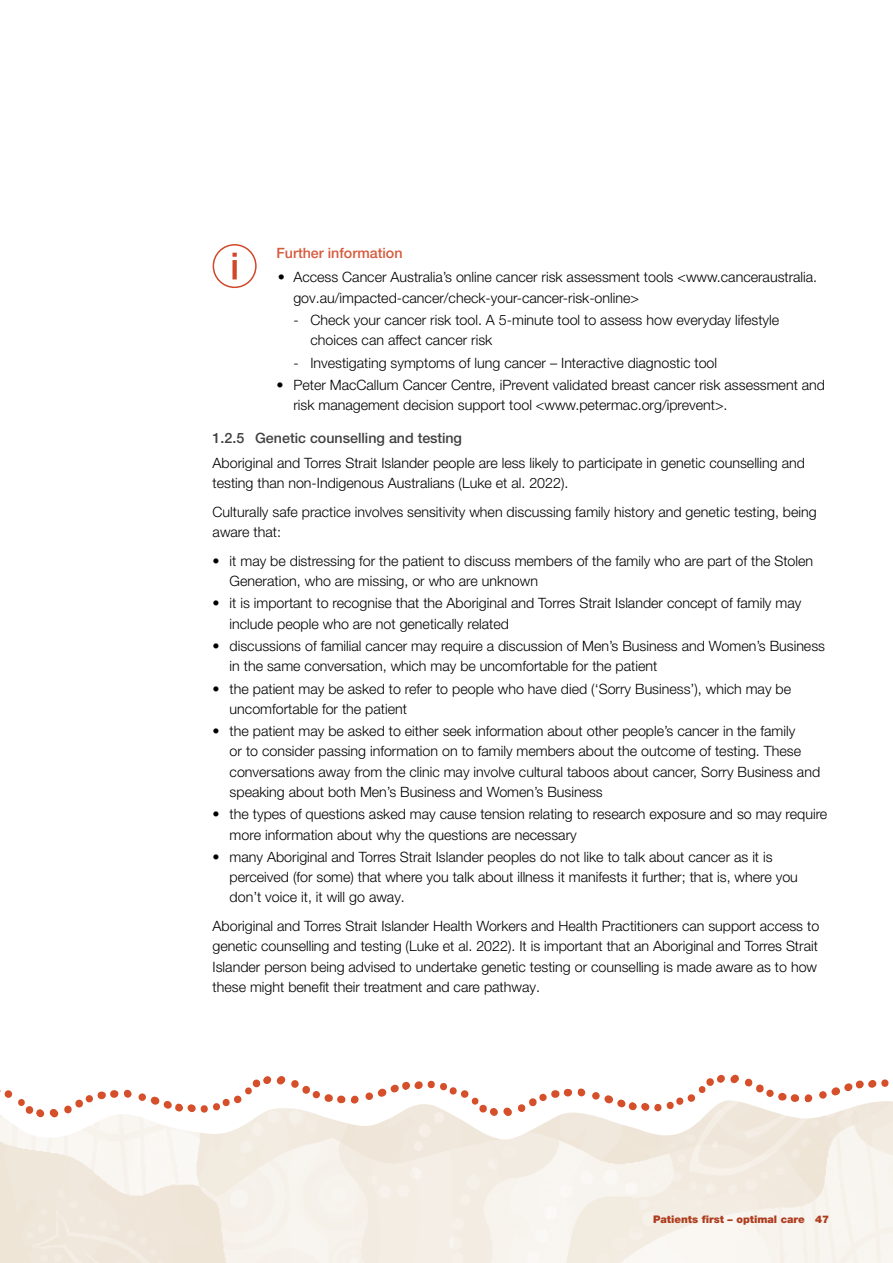
<style>
.page{position:relative;width:893px;height:1263px;background:#fff}
.page>*{position:absolute;margin:0;border:0;box-sizing:border-box;transform-origin:0 0}
.t1{font:300 14.25px/20.2px "Helvetica Neue LT Pro";color:#000}
.t2{font:500 14.25px "Helvetica Neue LT Pro";color:#414042}
.t3{font:500 14.25px "Helvetica Neue LT Pro";color:#d65a3d}
.t4{font:900 10.5px "Helvetica Neue LT Pro";color:#ae3c1e}
</style>
<div class="page">
<div style="left:539px;top:1094px;width:8px;height:7px;background:#d54f2a;border-radius:50%"></div>
<svg style="left:578px;top:1088px;width:7px;height:8px"></svg>
<div style="left:592px;top:1092px;width:8px;height:7px;background:#d54f2a;border-radius:50%"></div>
<svg style="left:551px;top:1088px;width:21px;height:10px"></svg>
<svg style="left:0;top:1089px;width:13px;height:9px"></svg>
<div style="left:86px;top:1095px;width:7px;height:7px;background:#d54f2a;border-radius:50%"></div>
<div style="left:138px;top:1093px;width:8px;height:8px;background:#d54f2a;border-radius:50%"></div>
<svg style="left:97px;top:1089px;width:35px;height:10px"></svg>
<svg style="left:604px;top:1075px;width:160px;height:24px"></svg>
<div style="left:766px;top:1090px;width:8px;height:7px;background:#d54f2a;border-radius:50%"></div>
<svg style="left:805px;top:1094px;width:7px;height:5px"></svg>
<div style="left:819px;top:1091px;width:8px;height:8px;background:#d54f2a;border-radius:50%"></div>
<svg style="left:831px;top:1079px;width:58px;height:16px"></svg>
<svg style="left:778px;top:1092px;width:21px;height:7px"></svg>
<svg style="left:151px;top:1076px;width:159px;height:23px"></svg>
<div style="left:313px;top:1091px;width:7px;height:7px;background:#d54f2a;border-radius:50%"></div>
<div style="left:365px;top:1092px;width:8px;height:8px;background:#d54f2a;border-radius:50%"></div>
<svg style="left:378px;top:1081px;width:157px;height:18px"></svg>
<svg style="left:324px;top:1094px;width:35px;height:5px"></svg>
<img style="left:0;top:1099px;width:893px;height:164px">
<div style="left:213px;top:244px;width:44px;height:44px;border:2px solid #d14727;border-radius:50%"></div>
<div style="left:232px;top:260px;width:5px;height:19px;background:#d14727"></div>
<svg style="left:232px;top:253px;width:5px;height:4px"></svg>
<p class="t3" style="left:276px;top:244px;width:128px">Further information</p>
<p class="t1" style="left:293px;top:267px;width:525px;text-indent:-16px">• Access Cancer Australia’s online cancer risk assessment tools &lt;www.canceraustralia. gov.au/impacted-cancer/check-your-cancer-risk-online&gt;</p>
<p class="t1" style="left:310px;top:309px;width:470px;text-indent:-17px">- Check your cancer risk tool. A 5-minute tool to assess how everyday lifestyle choices can affect cancer risk</p>
<p class="t1" style="left:293px;top:352px;width:425px">- Investigating symptoms of lung cancer – Interactive diagnostic tool</p>
<p class="t1" style="left:293px;top:374px;width:533px;text-indent:-17px">• Peter MacCallum Cancer Centre, iPrevent validated breast cancer risk assessment and risk management decision support tool &lt;www.petermac.org/iprevent&gt;.</p>
<p class="t2" style="left:213px;top:429px;width:251px">1.2.5 Genetic counselling and testing</p>
<p class="t1" style="left:213px;top:452px;width:594px">Aboriginal and Torres Strait Islander people are less likely to participate in genetic counselling and testing than non-Indigenous Australians (Luke et al. 2022).</p>
<p class="t1" style="left:213px;top:501px;width:606px">Culturally safe practice involves sensitivity when discussing family history and genetic testing, being aware that:</p>
<p class="t1" style="left:230px;top:550px;width:585px;text-indent:-17px">• it may be distressing for the patient to discuss members of the family who are part of the Stolen<br>Generation, who are missing, or who are unknown</p>
<p class="t1" style="left:230px;top:593px;width:573px;text-indent:-17px">• it is important to recognise that the Aboriginal and Torres Strait Islander concept of family may include people who are not genetically related</p>
<p class="t1" style="left:230px;top:635px;width:597px;text-indent:-17px">• discussions of familial cancer may require a discussion of Men’s Business and Women’s Business in the same conversation, which may be uncomfortable for the patient</p>
<p class="t1" style="left:230px;top:678px;width:563px;text-indent:-17px">• the patient may be asked to refer to people who have died (‘Sorry Business’), which may be uncomfortable for the patient</p>
<p class="t1" style="left:230px;top:721px;width:592px;text-indent:-17px">• the patient may be asked to either seek information about other people’s cancer in the family<br>or to consider passing information on to family members about the outcome of testing. These conversations away from the clinic may involve cultural taboos about cancer, Sorry Business and speaking about both Men’s Business and Women’s Business</p>
<p class="t1" style="left:230px;top:804px;width:599px;text-indent:-17px">• the types of questions asked may cause tension relating to research exposure and so may require more information about why the questions are necessary</p>
<p class="t1" style="left:230px;top:846px;width:570px;text-indent:-17px">• many Aboriginal and Torres Strait Islander peoples do not like to talk about cancer as it is perceived (for some) that where you talk about illness it manifests it further; that is, where you don’t voice it, it will go away.</p>
<p class="t1" style="left:213px;top:916px;width:608px">Aboriginal and Torres Strait Islander Health Workers and Health Practitioners can support access to genetic counselling and testing (Luke et al. 2022). It is important that an Aboriginal and Torres Strait Islander person being advised to undertake genetic testing or counselling is made aware as to how these might benefit their treatment and care pathway.</p>
<p class="t4" style="left:653px;top:1212px;width:178px">Patients first – optimal care 47</p>
</div>
